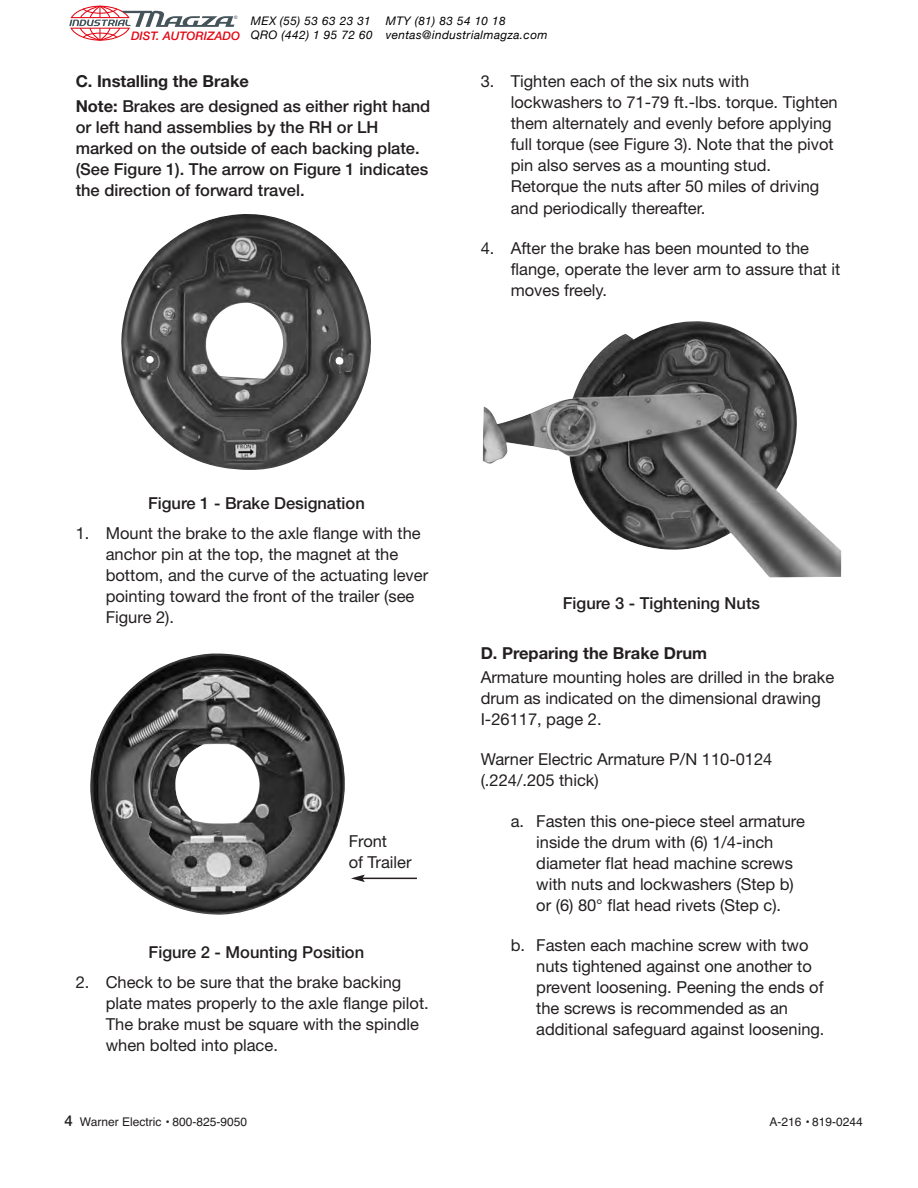
<style>
.page{position:relative;width:918px;height:1188px;background:#fff}
.page>*{position:absolute;margin:0;border:0;box-sizing:border-box;transform-origin:0 0}
.t1{font:16.5px/21px "Helvetica Neue";color:#231f20}
.t2{font:500 16.5px/21px "Helvetica Neue";color:#231f20}
.t3{font:700 16.5px "Helvetica Neue";color:#231f20}
.t4{font:12px "Helvetica";color:#231f20}
.t5{font:italic 11.85px/14.5px "Helvetica Neue";letter-spacing:.035em;color:#000}
.t6{font:italic 500 11.85px "Helvetica Neue";color:#e20916}
.t7{font:4.65px "Arial";color:#44545a}
.s1{font-weight:700}
.s2{font-family:"Helvetica Neue";font-weight:500;font-size:15px}
</style>
<div class="page">
<img style="left:121px;top:214px;width:250px;height:256px">
<img style="left:90px;top:653px;width:255px;height:262px">
<hr style="left:362px;top:878px;width:55px;height:1px;background:#231f20">
<svg style="left:351px;top:875px;width:14px;height:7px"></svg>
<img style="left:482px;top:321px;width:359px;height:256px">
<svg style="left:69px;top:5px;width:165px;height:36px"></svg>
<p class="t7" style="left:234px;top:14px;width:5px">®</p>
<p class="t6" style="left:131px;top:30px;width:110px">DIST. AUTORIZADO</p>
<p class="t5" style="left:251px;top:13px;width:123px">MEX (55) 53 63 23 31<br>QRO (442) 1 95 72 60</p>
<p class="t5" style="left:386px;top:13px;width:163px">MTY (81) 83 54 10 18 ventas@industrialmagza.com</p>
<p class="t2" style="left:76px;top:71px;width:356px;line-height:24.3px"><span class="s1">C. Installing the Brake<br>Note:</span> Brakes are designed as either right hand</p>
<p class="t2" style="left:76px;top:118px;width:354px">or left hand assemblies by the RH or LH marked on the outside of each backing plate. (See Figure 1). The arrow on Figure 1 indicates the direction of forward travel.</p>
<p class="t1" style="left:511px;top:73px;width:329px;text-indent:-30px">3. Tighten each of the six nuts with lockwashers to 71-79 ft.-lbs. torque. Tighten them alternately and evenly before applying full torque (see Figure 3). Note that the pivot pin also serves as a mounting stud.<br>Retorque the nuts after 50 miles of driving and periodically thereafter.</p>
<p class="t1" style="left:511px;top:239px;width:331px;text-indent:-30px">4. After the brake has been mounted to the flange, operate the lever arm to assure that it moves freely.</p>
<p class="t2" style="left:148px;top:494px;width:218px">Figure 1 - Brake Designation</p>
<p class="t1" style="left:106px;top:524px;width:324px;text-indent:-30px">1. Mount the brake to the axle flange with the anchor pin at the top, the magnet at the bottom, and the curve of the actuating lever pointing toward the front of the trailer (see Figure 2).</p>
<p class="t1" style="left:349px;top:832px;width:64px">Front<br>of Trailer</p>
<p class="t2" style="left:149px;top:943px;width:217px">Figure 2 - Mounting Position</p>
<p class="t1" style="left:106px;top:973px;width:325px;text-indent:-30px">2. Check to be sure that the brake backing plate mates properly to the axle flange pilot.<br>The brake must be square with the spindle when bolted into place.</p>
<p class="t2" style="left:563px;top:595px;width:199px">Figure 3 - Tightening Nuts</p>
<p class="t3" style="left:481px;top:647px;width:228px">D. Preparing the Brake Drum</p>
<p class="t1" style="left:481px;top:668px;width:355px">Armature mounting holes are drilled in the brake drum as indicated on the dimensional drawing<br>I-26117, page 2.</p>
<p class="t1" style="left:481px;top:751px;width:293px">Warner Electric Armature P/N 110-0124 (.224/.205 thick)</p>
<p class="t1" style="left:536px;top:812px;width:270px;text-indent:-25px">a. Fasten this one-piece steel armature inside the drum with (6) 1/4-inch diameter flat head machine screws with nuts and lockwashers (Step b) or (6) 80° flat head rivets (Step c).</p>
<p class="t1" style="left:536px;top:937px;width:290px;text-indent:-25px">b. Fasten each machine screw with two nuts tightened against one another to prevent loosening. Peening the ends of the screws is recommended as an additional safeguard against loosening.</p>
<p class="t4" style="left:64px;top:1115px;width:184px"><span class="s2">4</span> Warner Electric • 800-825-9050</p>
<p class="t4" style="left:769px;top:1115px;width:95px">A-216 • 819-0244</p>
</div>
